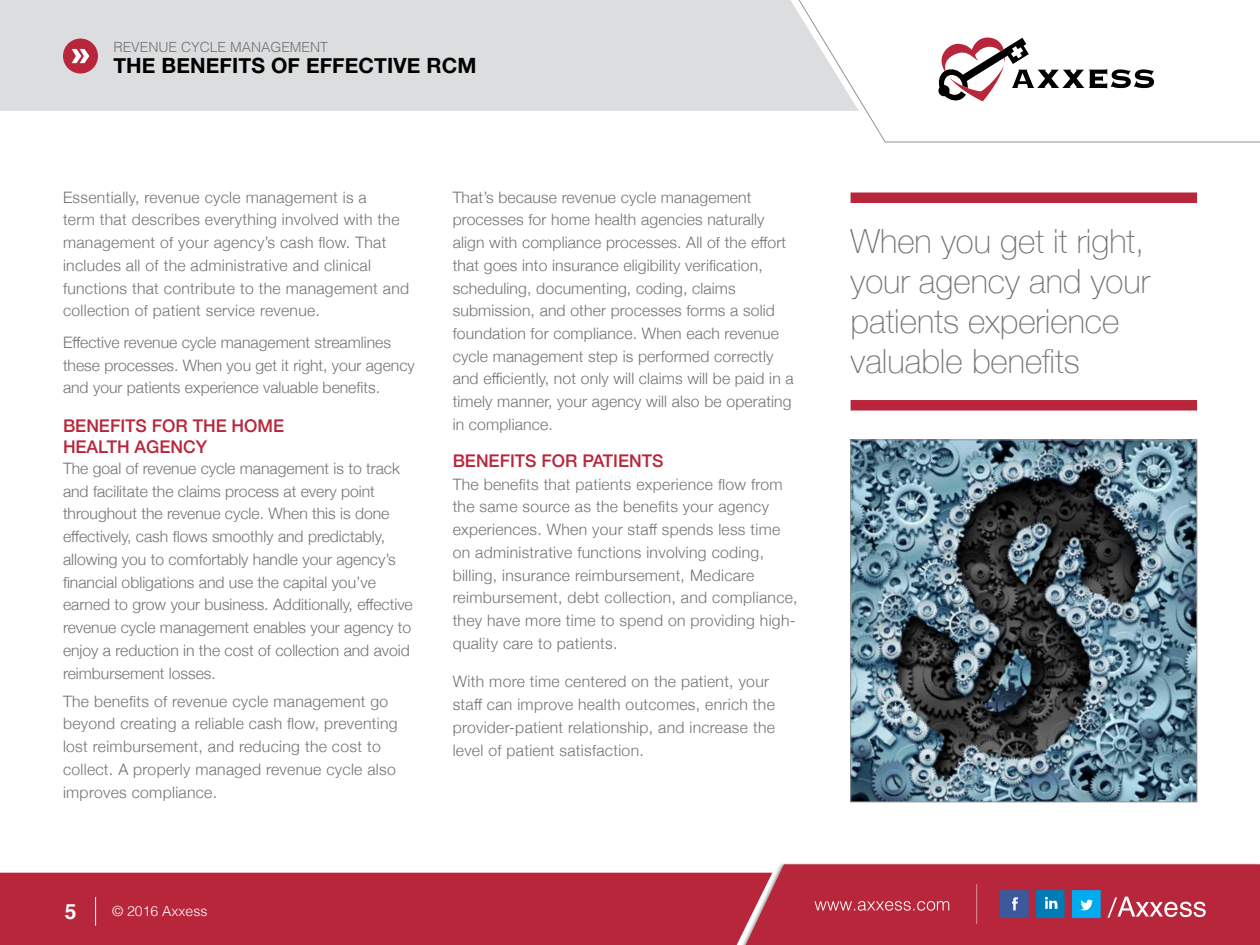
<style>
.page{position:relative;width:1260px;height:945px;background:#fff}
.page>*{position:absolute;margin:0;border:0;box-sizing:border-box;transform-origin:0 0}
.t1{font:100 33.25px/40.2px "Helvetica Neue";color:#737373}
.t2{font:700 21px "Helvetica Neue";letter-spacing:.005em;color:#000}
.t3{font:700 21px "Helvetica";color:#fff}
.t4{font:500 17.5px/21px "Helvetica Neue";color:#b8263c}
.t5{font:300 15.75px/22.8px "Helvetica Neue";letter-spacing:.01em;color:#737373}
.t6{font:300 14px "Helvetica";color:#737373}
.t7{font:300 14px "Helvetica";color:#fff}
</style>
<div class="page">
<div style="left:0;top:0;width:794px;height:111px;background:#dcddde"></div>
<div style="left:0;top:873px;width:727px;height:72px;background:#b8263c"></div>
<div style="left:727px;top:863px;width:533px;height:82px;background:#000;opacity:.4"></div>
<svg style="left:794px;top:0;width:466px;height:142px"></svg>
<div style="left:63px;top:39px;width:35px;height:35px;background:#b8263c;border-radius:50%"></div>
<svg style="left:72px;top:49px;width:17px;height:14px"></svg>
<svg style="left:938px;top:37px;width:216px;height:65px"></svg>
<img style="left:853px;top:442px;width:342px;height:358px">
<div style="left:851px;top:440px;width:346px;height:362px;border:1px solid #939598"></div>
<div style="left:851px;top:192px;width:346px;height:11px;background:#b8263c"></div>
<div style="left:851px;top:400px;width:346px;height:11px;background:#b8263c"></div>
<svg style="left:746px;top:864px;width:514px;height:81px;background:#b2354c"></svg>
<svg style="left:95px;top:897px;width:1px;height:29px"></svg>
<p class="t6" style="left:113px;top:35px;width:216px">REVENUE CYCLE MANAGEMENT</p>
<h2 class="t2" style="left:113px;top:49px;width:365px">THE BENEFITS OF EFFECTIVE RCM</h2>
<p class="t5" style="left:63px;top:184px;width:348px">Essentially, revenue cycle management is a<br>term that describes everything involved with the management of your agency’s cash flow. That includes all of the administrative and clinical functions that contribute to the management and collection of patient service revenue.</p>
<p class="t5" style="left:63px;top:330px;width:353px">Effective revenue cycle management streamlines these processes. When you get it right, your agency and your patients experience valuable benefits.</p>
<p class="t4" style="left:63px;top:414px;width:223px">BENEFITS FOR THE HOME<br>HEALTH AGENCY</p>
<p class="t5" style="left:63px;top:456px;width:351px">The goal of revenue cycle management is to track and facilitate the claims process at every point throughout the revenue cycle. When this is done effectively, cash flows smoothly and predictably, allowing you to comfortably handle your agency’s financial obligations and use the capital you’ve earned to grow your business. Additionally, effective revenue cycle management enables your agency to enjoy a reduction in the cost of collection and avoid reimbursement losses.</p>
<p class="t5" style="left:63px;top:688px;width:336px">The benefits of revenue cycle management go beyond creating a reliable cash flow, preventing lost reimbursement, and reducing the cost to collect. A properly managed revenue cycle also improves compliance.</p>
<p class="t5" style="left:453px;top:184px;width:343px">That’s because revenue cycle management processes for home health agencies naturally align with compliance processes. All of the effort that goes into insurance eligibility verification, scheduling, documenting, coding, claims submission, and other processes forms a solid foundation for compliance. When each revenue cycle management step is performed correctly and efficiently, not only will claims will be paid in a timely manner, your agency will also be operating in compliance.</p>
<p class="t4" style="left:453px;top:449px;width:212px">BENEFITS FOR PATIENTS</p>
<p class="t5" style="left:453px;top:471px;width:347px">The benefits that patients experience flow from the same source as the benefits your agency experiences. When your staff spends less time on administrative functions involving coding, billing, insurance reimbursement, Medicare reimbursement, debt collection, and compliance, they have more time to spend on providing high&shy;quality care to patients.</p>
<p class="t5" style="left:453px;top:669px;width:324px">With more time centered on the patient, your staff can improve health outcomes, enrich the provider-patient relationship, and increase the level of patient satisfaction.</p>
<h2 class="t3" style="left:65px;top:895px;width:13px">5</h2>
<p class="t7" style="left:112px;top:899px;width:97px">© 2016 Axxess</p>
<h1 class="t1" style="left:851px;top:219px;width:301px">When you get it right, your agency and your patients experience valuable benefits</h1>
</div>
